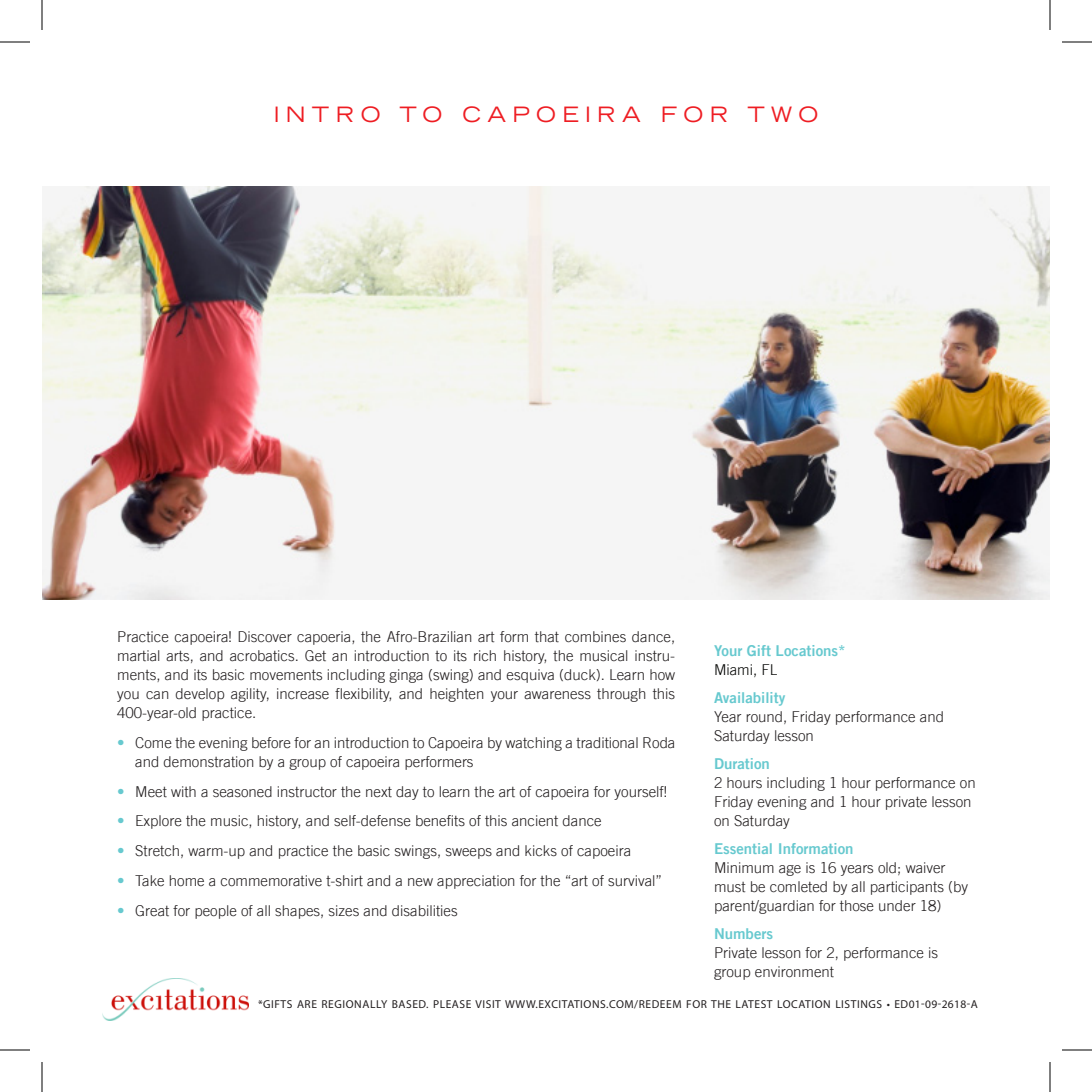
<style>
.page{position:relative;width:1092px;height:1092px;background:#fff}
.page>*{position:absolute;margin:0;border:0;box-sizing:border-box;transform-origin:0 0}
.Head{font:expanded 21px "Trade Gothic LT";letter-spacing:.3em;color:#ee1d23}
.t1{font:300 15px/19px "Trade Gothic LT";color:#231f20}
.t2{font:15px/19px "Trade Gothic LT Bold Two";color:#67c9cf}
.t3{font:300 15px/29.8px "Trade Gothic LT";color:#67c9cf;text-align:justify}
.t4{font:11.6px "Myriad Pro";letter-spacing:.05em;color:#231f20}
.s1{font-family:"Trade Gothic LT";font-weight:300;color:#040503}
.s2{font-family:"Trade Gothic LT Bold Two";font-weight:400;color:#67c9cf}
</style>
<div class="page">
<img style="left:102px;top:978px;width:147px;height:42px">
<img style="left:42px;top:186px;width:1008px;height:414px">
<hr style="left:0;top:42px;width:30px;height:1px;background:#000">
<hr style="left:1062px;top:42px;width:30px;height:1px;background:#000">
<hr style="left:0;top:1050px;width:30px;height:1px;background:#000">
<hr style="left:1062px;top:1050px;width:30px;height:1px;background:#000">
<hr style="left:42px;top:0;width:1px;height:30px;background:#000">
<hr style="left:42px;top:1062px;width:1px;height:30px;background:#000">
<hr style="left:1050px;top:0;width:1px;height:30px;background:#000">
<hr style="left:1050px;top:1062px;width:1px;height:30px;background:#000">
<p class="Head" style="left:274px;top:100px;width:546px">INTRO TO CAPOEIRA FOR TWO</p>
<p class="t1" style="left:117px;top:627px;width:559px;text-align:justify">Practice capoeira! Discover capoeria, the Afro-Brazilian art form that combines dance, martial arts, and acrobatics. Get an introduction to its rich history, the musical instru&shy;ments, and its basic movements including ginga (swing) and esquiva (duck). Learn how you can develop agility, increase flexibility, and heighten your awareness through this 400-year-old practice.</p>
<p class="t1" style="left:135px;top:733px;width:542px">Come the evening before for an introduction to Capoeira by watching a traditional Roda and demonstration by a group of capoeira performers</p>
<p class="t1" style="left:135px;top:782px;width:533px">Meet with a seasoned instructor the next day to learn the art of capoeira for yourself!</p>
<p class="t1" style="left:135px;top:811px;width:468px">Explore the music, history, and self-defense benefits of this ancient dance</p>
<p class="t1" style="left:135px;top:841px;width:497px">Stretch, warm-up and practice the basic swings, sweeps and kicks of capoeira</p>
<p class="t1" style="left:135px;top:871px;width:528px">Take home a commemorative t-shirt and a new appreciation for the “art of survival”</p>
<p class="t1" style="left:135px;top:901px;width:324px">Great for people of all shapes, sizes and disabilities</p>
<p class="t3" style="left:117px;top:727px;width:9px">•</p>
<p class="t3" style="left:117px;top:776px;width:9px">• • • • •</p>
<p class="t2" style="left:714px;top:641px;width:133px">Your Gift Locations*<br><span class="s1">Miami, FL</span></p>
<p class="t1" style="left:714px;top:688px;width:232px"><span class="s2">Availability<br></span>Year round, Friday performance and<br>Saturday lesson</p>
<p class="t1" style="left:714px;top:754px;width:263px"><span class="s2">Duration<br></span>2 hours including 1 hour performance on<br>Friday evening and 1 hour private lesson on Saturday</p>
<p class="t1" style="left:714px;top:839px;width:256px"><span class="s2">Essential Information<br></span>Minimum age is 16 years old; waiver must be comleted by all participants (by parent/guardian for those under 18)</p>
<p class="t1" style="left:714px;top:924px;width:226px"><span class="s2">Numbers<br></span>Private lesson for 2, performance is group environment</p>
<p class="t4" style="left:258px;top:997px;width:389px">*GIFTS ARE REGIONALLY BASED. PLEASE VISIT WWW.EXCITATIONS.COM/REDEEM</p>
<p class="t4" style="left:686px;top:997px;width:293px">FOR THE LATEST LOCATION LISTINGS • ED01-09-2618-A</p>
</div>
